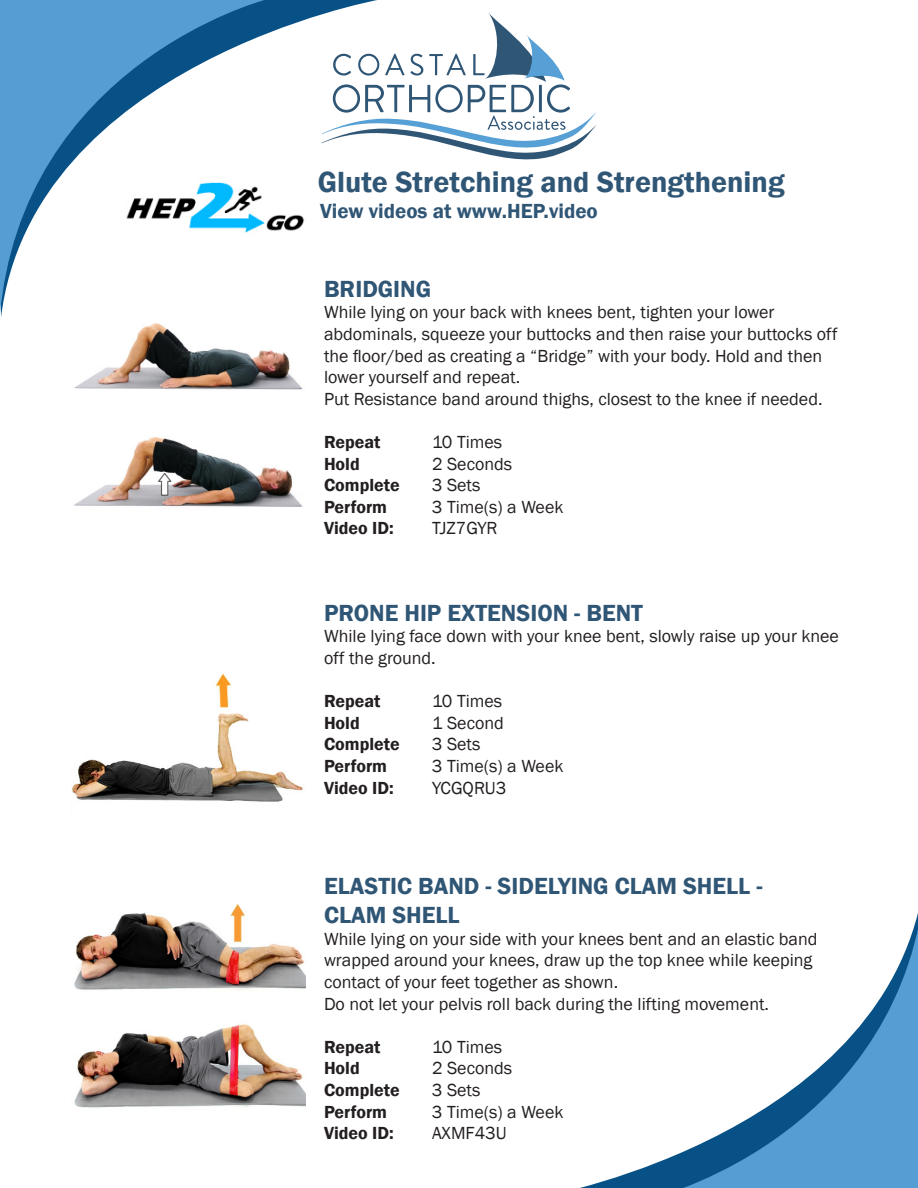
<style>
.page{position:relative;width:918px;height:1188px;background:#fff}
.page>*{position:absolute;margin:0;border:0;box-sizing:border-box;transform-origin:0 0}
.t1{font:600 30px "Franklin Gothic";color:#305676}
.Section_heading{font:600 24px "Franklin Gothic";color:#305676}
.Section_heading_cond{font:600 21px "Franklin Gothic";color:#305676}
.Body_text{font:18px/21.6px "Franklin Gothic";color:#231f20}
.Body_text-2{font:600 18px "Franklin Gothic";color:#231f20}
</style>
<div class="page">
<svg style="left:265px;top:0;width:112px;height:144px"></svg>
<svg style="left:0;top:0;width:265px;height:317px"></svg>
<svg style="left:580px;top:1161px;width:81px;height:27px"></svg>
<svg style="left:661px;top:913px;width:257px;height:275px"></svg>
<svg style="left:322px;top:12px;width:274px;height:147px"></svg>
<img style="left:72px;top:282px;width:231px;height:225px">
<img style="left:72px;top:673px;width:231px;height:129px">
<img style="left:74px;top:904px;width:232px;height:204px">
<img style="left:125px;top:171px;width:180px;height:73px">
<p class="t1" style="left:318px;top:164px;width:468px">Glute Stretching and Strengthening</p>
<p class="Section_heading_cond" style="left:320px;top:198px;width:279px">View videos at www.HEP.video</p>
<p class="Section_heading" style="left:324px;top:274px;width:109px">BRIDGING</p>
<p class="Body_text" style="left:324px;top:302px;width:515px">While lying on your back with knees bent, tighten your lower abdominals, squeeze your buttocks and then raise your buttocks off the floor/bed as creating a “Bridge” with your body. Hold and then lower yourself and repeat.</p>
<p class="Body_text" style="left:324px;top:388px;width:500px">Put Resistance band around thighs, closest to the knee if needed.</p>
<p class="Body_text-2" style="left:324px;top:431px;width:58px">Repeat</p>
<p class="Body_text" style="left:432px;top:432px;width:72px">10 Times</p>
<p class="Body_text-2" style="left:324px;top:453px;width:37px">Hold</p>
<p class="Body_text" style="left:432px;top:453px;width:82px">2 Seconds</p>
<p class="Body_text-2" style="left:324px;top:474px;width:77px">Complete</p>
<p class="Body_text" style="left:432px;top:475px;width:50px">3 Sets</p>
<p class="Body_text-2" style="left:324px;top:496px;width:65px">Perform</p>
<p class="Body_text" style="left:432px;top:496px;width:133px">3 Time(s) a Week</p>
<p class="Body_text-2" style="left:324px;top:517px;width:71px">Video ID:</p>
<p class="Body_text" style="left:432px;top:518px;width:67px">TJZ7GYR</p>
<p class="Section_heading" style="left:324px;top:598px;width:320px">PRONE HIP EXTENSION - BENT</p>
<p class="Body_text" style="left:324px;top:626px;width:517px">While lying face down with your knee bent, slowly raise up your knee off the ground.</p>
<p class="Body_text-2" style="left:324px;top:690px;width:58px">Repeat</p>
<p class="Body_text" style="left:432px;top:691px;width:72px">10 Times</p>
<p class="Body_text-2" style="left:324px;top:712px;width:37px">Hold</p>
<p class="Body_text" style="left:432px;top:712px;width:73px">1 Second</p>
<p class="Body_text-2" style="left:324px;top:733px;width:77px">Complete</p>
<p class="Body_text" style="left:432px;top:734px;width:50px">3 Sets</p>
<p class="Body_text-2" style="left:324px;top:755px;width:65px">Perform</p>
<p class="Body_text" style="left:432px;top:756px;width:133px">3 Time(s) a Week</p>
<p class="Body_text-2" style="left:324px;top:777px;width:71px">Video ID:</p>
<p class="Body_text" style="left:432px;top:777px;width:76px">YCGQRU3</p>
<p class="Section_heading" style="left:324px;top:872px;width:440px">ELASTIC BAND - SIDELYING CLAM SHELL -</p>
<p class="Section_heading" style="left:324px;top:900px;width:137px">CLAM SHELL</p>
<p class="Body_text" style="left:324px;top:928px;width:495px">While lying on your side with your knees bent and an elastic band wrapped around your knees, draw up the top knee while keeping contact of your feet together as shown.</p>
<p class="Body_text" style="left:324px;top:993px;width:447px">Do not let your pelvis roll back during the lifting movement.</p>
<p class="Body_text-2" style="left:324px;top:1036px;width:58px">Repeat</p>
<p class="Body_text" style="left:432px;top:1036px;width:72px">10 Times</p>
<p class="Body_text-2" style="left:324px;top:1057px;width:37px">Hold</p>
<p class="Body_text" style="left:432px;top:1058px;width:82px">2 Seconds</p>
<p class="Body_text-2" style="left:324px;top:1079px;width:77px">Complete</p>
<p class="Body_text" style="left:432px;top:1080px;width:50px">3 Sets</p>
<p class="Body_text-2" style="left:324px;top:1101px;width:65px">Perform</p>
<p class="Body_text" style="left:432px;top:1101px;width:133px">3 Time(s) a Week</p>
<p class="Body_text-2" style="left:324px;top:1122px;width:71px">Video ID:</p>
<p class="Body_text" style="left:432px;top:1123px;width:76px">AXMF43U</p>
</div>
